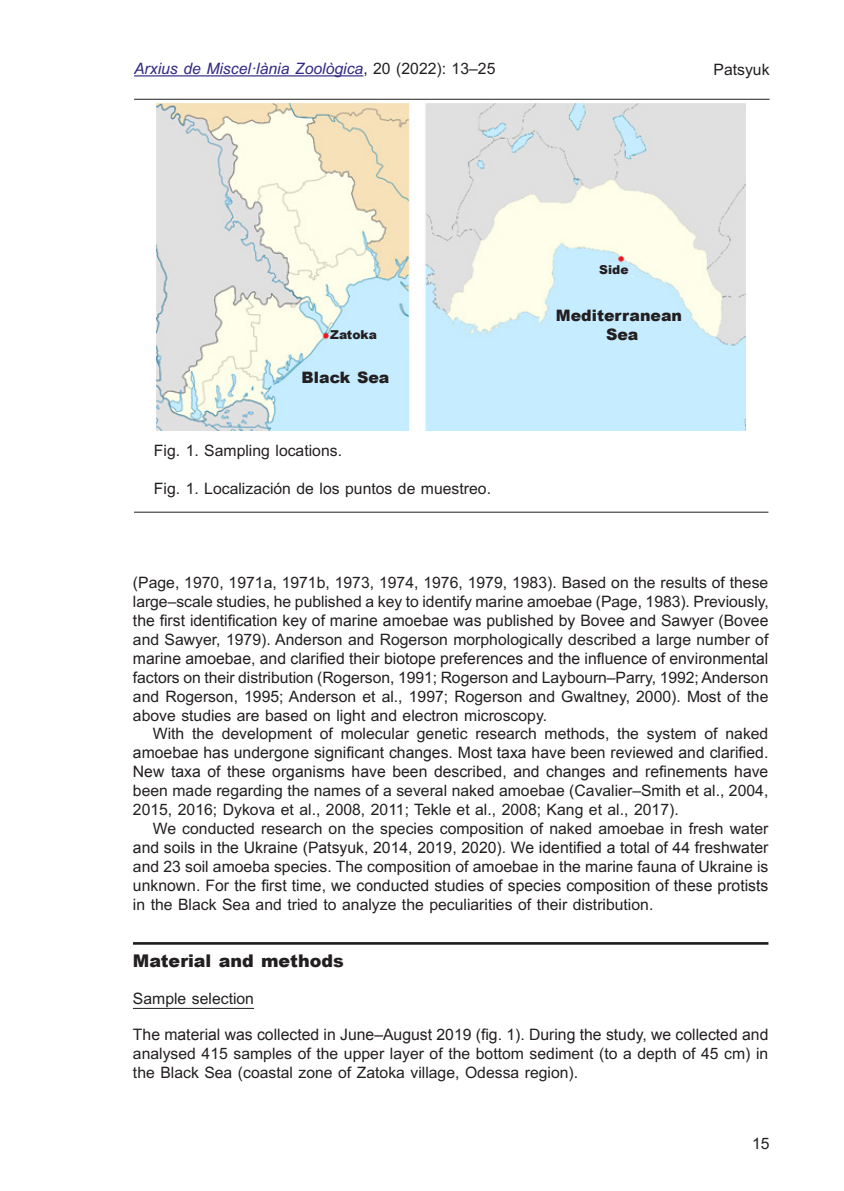
<style>
.page{position:relative;width:844px;height:1191px;background:#fff}
.page>*{position:absolute;margin:0;border:0;box-sizing:border-box;transform-origin:0 0}
.Subtítol_1{font:900 17.5px "Arial";color:#231f20}
.Normal_1º_ang{font:15.75px/18.9px "Arial MT2";color:#231f20;text-align:justify}
.Normal_ult_ang{font:15.75px/18.9px "Arial MT2";color:#231f20;text-align:justify}
.Normal_ang{font:15.75px/18.9px "Arial MT2";color:#231f20;text-align:justify}
.Peu_1_ang{font:15.75px "Arial MT2";color:#231f20}
.t1{font:15.75px "Arial Italic MT2";color:#302784}
.Normal_ang-2{font:900 15.75px/18.9px "Arial";color:#231f20;text-align:center}
.Subtítol_2{font:15.75px "Arial MT2";color:#231f20}
.Normal_ang-3{font:900 12.25px "Arial";color:#231f20}
.s1{font-family:"Arial MT2";color:#231f20}
.s2{font-family:"Arial"}
</style>
<div class="page">
<hr style="left:134px;top:75px;width:229px;height:1px;background:#302784">
<hr style="left:133px;top:942px;width:635px;height:2px;background:#1d1e1f">
<hr style="left:133px;top:1008px;width:121px;height:1px;background:#1d1e1f">
<img style="left:155px;top:102px;width:591px;height:328px">
<hr style="left:134px;top:99px;width:635px;height:1px;background:#1d1e1f">
<hr style="left:134px;top:512px;width:634px;height:1px;background:#1d1e1f">
<p class="t1" style="left:134px;top:58px;width:363px">Arxius de Miscel·lània Zoològica<span class="s1">, 20 (2022): 13–25</span></p>
<p class="Normal_1º_ang" style="left:713px;top:60px;width:58px">Patsyuk</p>
<p class="Normal_ang-3" style="left:330px;top:325px;width:48px">Zatoka</p>
<p class="Normal_ang-2" style="left:301px;top:367px;width:89px">Black Sea</p>
<p class="Peu_1_ang" style="left:154px;top:440px;width:189px">Fig. 1. Sampling locations.</p>
<p class="Peu_1_ang" style="left:154px;top:478px;width:338px">Fig. 1. Localización de los puntos de muestreo.</p>
<p class="Normal_ang-3" style="left:599px;top:260px;width:31px">Side</p>
<p class="Normal_ang-2" style="left:555px;top:306px;width:128px">Mediterranean<br>Sea</p>
<p class="Normal_1º_ang" style="left:133px;top:573px;width:637px">(Page, 1970, 1971a, 1971b, 1973, 1974, 1976, 1979, 1983). Based on the results of these large–scale studies, he published a key to identify marine amoebae (Page, 1983). Previously, <span class="s2">the first identification key of marine amoebae was published by Bovee and Sawyer (Bovee </span>and Sawyer, 1979). Anderson and Rogerson morphologically described a large number of <span class="s2">marine amoebae, and clarified their biotope preferences and the influence of environmental </span>factors on their distribution (Rogerson, 1991; Rogerson and Laybourn–Parry, 1992; Anderson and Rogerson, 1995; Anderson et al., 1997; Rogerson and Gwaltney, 2000). Most of the above studies are based on light and electron microscopy.</p>
<p class="Normal_ang" style="left:133px;top:724px;width:636px;text-indent:20px">With the development of molecular genetic research methods, the system of naked <span class="s2">amoebae has undergone significant changes. Most taxa have been reviewed and clarified.<br>New taxa of these organisms have been described, and changes and refinements have </span>been made regarding the names of a several naked amoebae (Cavalier–Smith et al., 2004, 2015, 2016; Dykova et al., 2008, 2011; Tekle et al., 2008; Kang et al., 2017).</p>
<p class="Normal_ult_ang" style="left:133px;top:819px;width:636px;text-indent:20px">We conducted research on the species composition of naked amoebae in fresh water <span class="s2">and soils in the Ukraine (Patsyuk, 2014, 2019, 2020). We identified a total of 44 freshwater </span>and 23 soil amoeba species. The composition of amoebae in the marine fauna of Ukraine is <span class="s2">unknown. For the first time, we conducted studies of species composition of these protists </span>in the Black Sea and tried to analyze the peculiarities of their distribution.</p>
<p class="Subtítol_1" style="left:133px;top:948px;width:212px">Material and methods</p>
<p class="Subtítol_2" style="left:133px;top:987px;width:123px">Sample selection</p>
<p class="Normal_1º_ang" style="left:133px;top:1025px;width:636px"><span class="s2">The material was collected in June–August 2019 (fig. 1). During the study, we collected and </span>analysed 415 samples of the upper layer of the bottom sediment (to a depth of 45 cm) in the Black Sea (coastal zone of Zatoka village, Odessa region).</p>
<p class="Normal_1º_ang" style="left:751px;top:1134px;width:19px">15</p>
</div>
